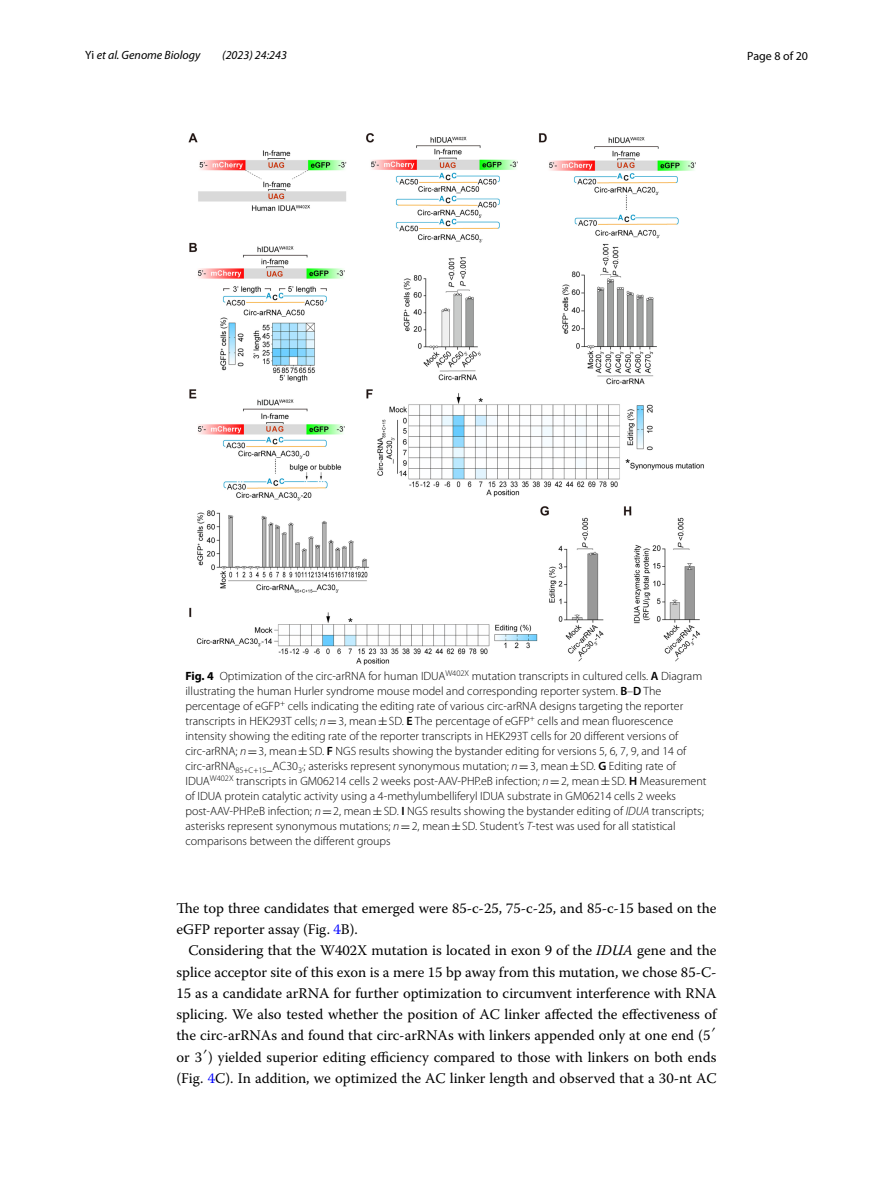
<style>
.page{position:relative;width:893px;height:1187px;background:#fff}
.page>*{position:absolute;margin:0;border:0;box-sizing:border-box;transform-origin:0 0}
.t1{font:14.7px/21.3px "Warnock Pro";color:#000}
.t2{font:300 12px/15px "Myriad Pro";color:#000}
.t3{font:italic 12px "Myriad Pro";color:#000}
.t4{font:12px "Myriad Pro";color:#000}
.s1{font-style:normal}
.s2{font-weight:700}
.s3{font-weight:600}
.s4{font-style:italic}
.s5{font-family:"MTSY";font-weight:400}
.s6{color:#00f}
.s7{font-family:"Code 2000"}
</style>
<div class="page">
<img style="left:189px;top:133px;width:515px;height:532px">
<p class="t3" style="left:85px;top:48px;width:117px"><span class="s1">Yi</span> et al. Genome Biology</p>
<p class="t3" style="left:222px;top:48px;width:66px">(2023) 24:243</p>
<p class="t4" style="left:747px;top:48px;width:62px">Page 8 of 20</p>
<p class="t2" style="left:185px;top:669px;width:523px"><span class="s2">Fig. 4</span> Optimization of the circ-arRNA for human IDUA<sup>W402X</sup> mutation transcripts in cultured cells. <span class="s3">A</span> Diagram illustrating the human Hurler syndrome mouse model and corresponding reporter system. <span class="s3">B</span>–<span class="s3">D</span> The percentage of eGFP<sup>+</sup> cells indicating the editing rate of various circ-arRNA designs targeting the reporter transcripts in HEK293T cells; <span class="s4">n</span><span class="s5">=</span>3, mean<span class="s5">±</span>SD. <span class="s3">E</span> The percentage of eGFP<sup>+</sup> cells and mean fluorescence intensity showing the editing rate of the reporter transcripts in HEK293T cells for 20 different versions of circ-arRNA; <span class="s4">n</span><span class="s5">=</span>3, mean<span class="s5">±</span>SD. <span class="s3">F</span> NGS results showing the bystander editing for versions 5, 6, 7, 9, and 14 of circ-arRNA<sub>85+C+15</sub>_AC30<sub>3’</sub>; asterisks represent synonymous mutation; <span class="s4">n</span><span class="s5">=</span>3, mean<span class="s5">±</span>SD. <span class="s3">G</span> Editing rate of IDUA<sup>W402X</sup> transcripts in GM06214 cells 2 weeks post-AAV-PHP.eB infection; <span class="s4">n</span><span class="s5">=</span>2, mean<span class="s5">±</span>SD. <span class="s3">H</span> Measurement of IDUA protein catalytic activity using a 4-methylumbelliferyl IDUA substrate in GM06214 cells 2 weeks post-AAV-PHP.eB infection; <span class="s4">n</span><span class="s5">=</span>2, mean<span class="s5">±</span>SD. <span class="s3">I</span> NGS results showing the bystander editing of <span class="s4">IDUA</span> transcripts; asterisks represent synonymous mutations; <span class="s4">n</span><span class="s5">=</span>2, mean<span class="s5">±</span>SD. Student’s <span class="s4">T</span>-test was used for all statistical comparisons between the different groups</p>
<p class="t1" style="left:176px;top:897px;width:542px">The top three candidates that emerged were 85-c-25, 75-c-25, and 85-c-15 based on the eGFP reporter assay (Fig. <span class="s6">4</span>B).</p>
<p class="t1" style="left:176px;top:939px;width:542px;text-align:justify;text-indent:12px">Considering that the W402X mutation is located in exon 9 of the <span class="s4">IDUA</span> gene and the splice acceptor site of this exon is a mere 15 bp away from this mutation, we chose 85-C-15 as a candidate arRNA for further optimization to circumvent interference with RNA splicing. We also tested whether the position of AC linker affected the effectiveness of the circ-arRNAs and found that circ-arRNAs with linkers appended only at one end (5<span class="s7">′ </span>or 3<span class="s7">′</span>) yielded superior editing efficiency compared to those with linkers on both ends (Fig. <span class="s6">4</span>C). In addition, we optimized the AC linker length and observed that a 30-nt AC</p>
</div>
